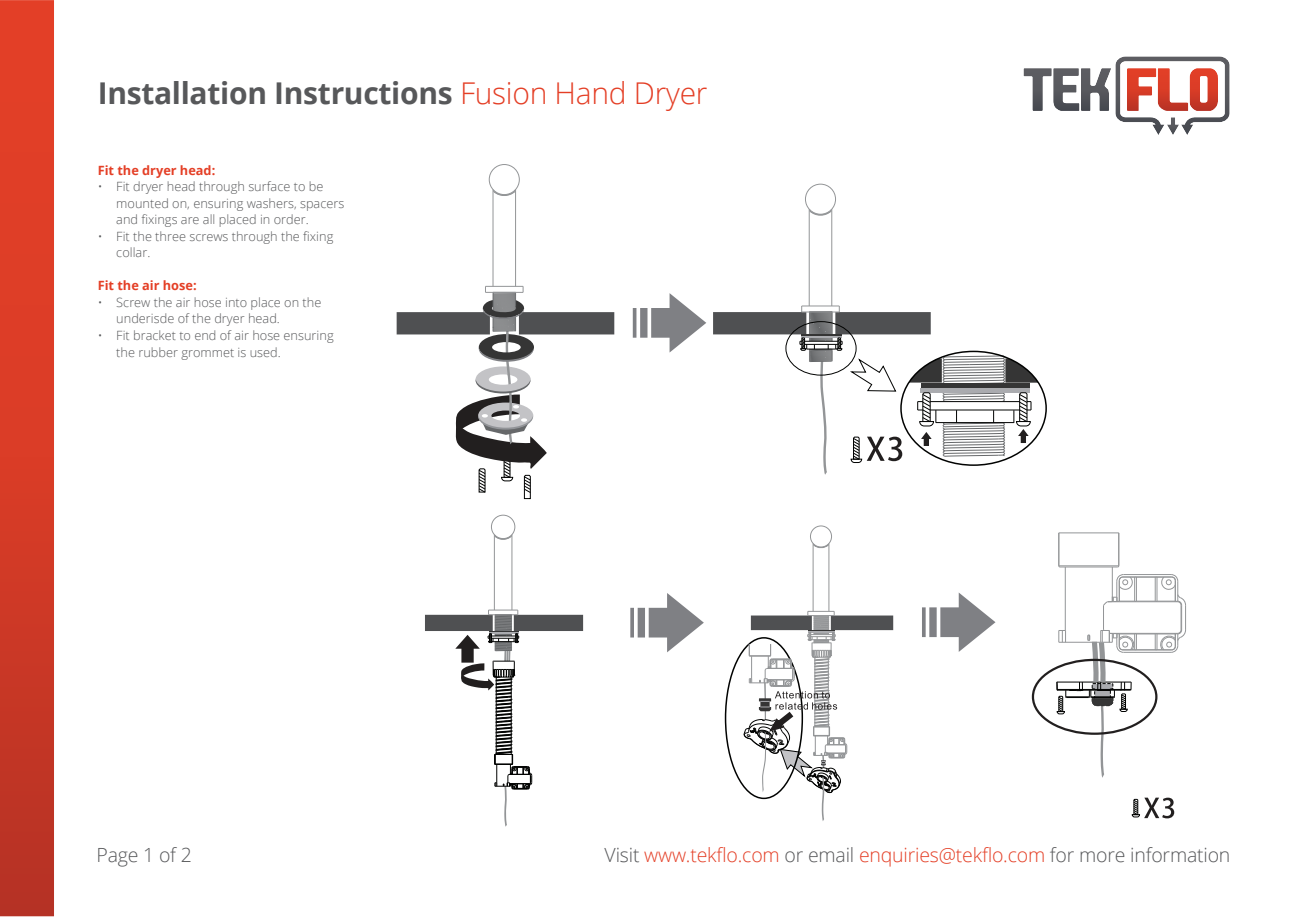
<style>
.page{position:relative;width:1289px;height:919px;background:#fff}
.page>*{position:absolute;margin:0;border:0;box-sizing:border-box;transform-origin:0 0}
.t1{font:700 30px "Open Sans";letter-spacing:-.01em;color:#57585a}
.t2{font:300 19.5px "Open Sans";letter-spacing:-.01em;color:#e43f26}
.t3{font:300 19.5px "Open Sans";letter-spacing:-.01em;color:#57585a}
.t4{font:300 12.75px/16.5px "Open Sans";color:#57585a}
.t5{font:700 12.75px "Open Sans";color:#e43f26}
.s1{font-weight:300;color:#e43f26}
.s2{color:#57585a}
</style>
<div class="page">
<img style="left:0;top:0;width:54px;height:916px">
<img style="left:1023px;top:68px;width:28px;height:43px">
<img style="left:1053px;top:68px;width:58px;height:43px">
<img style="left:1115px;top:56px;width:114px;height:79px">
<hr style="left:1058px;top:533px;width:1px;height:32px;background:#939597">
<hr style="left:1118px;top:533px;width:1px;height:32px;background:#939597">
<hr style="left:1058px;top:532px;width:60px;height:1px;background:#939597">
<svg style="left:1056px;top:565px;width:130px;height:212px"></svg>
<svg style="left:1131px;top:797px;width:43px;height:21px"></svg>
<div style="left:1031px;top:658px;width:126px;height:76px;border:2px solid #221f1f;border-radius:50%"></div>
<div style="left:810px;top:525px;width:21px;height:22px;border:1px solid #939597;border-radius:50%"></div>
<svg style="left:813px;top:544px;width:15px;height:4px"></svg>
<hr style="left:812px;top:543px;width:1px;height:68px;background:#939597">
<hr style="left:828px;top:543px;width:1px;height:68px;background:#939597">
<svg style="left:743px;top:611px;width:150px;height:210px"></svg>
<div style="left:491px;top:515px;width:24px;height:23px;border:1px solid #939597;border-radius:50%"></div>
<svg style="left:495px;top:535px;width:16px;height:5px"></svg>
<hr style="left:494px;top:534px;width:1px;height:76px;background:#939597">
<hr style="left:511px;top:534px;width:1px;height:76px;background:#939597">
<svg style="left:425px;top:610px;width:158px;height:216px"></svg>
<hr style="left:488px;top:614px;width:30px;height:1px;background:#939597">
<hr style="left:488px;top:609px;width:30px;height:1px;background:#939597">
<div style="left:805px;top:184px;width:30px;height:30px;border:1px solid #939597;border-radius:50%"></div>
<svg style="left:809px;top:209px;width:22px;height:7px"></svg>
<hr style="left:808px;top:209px;width:1px;height:97px;background:#939597">
<hr style="left:831px;top:209px;width:1px;height:97px;background:#939597">
<svg style="left:713px;top:306px;width:324px;height:168px"></svg>
<hr style="left:801px;top:311px;width:38px;height:1px;background:#939597">
<hr style="left:801px;top:305px;width:38px;height:1px;background:#939597">
<svg style="left:632px;top:293px;width:74px;height:59px"></svg>
<div style="left:489px;top:164px;width:30px;height:31px;border:1px solid #939597;border-radius:50%"></div>
<svg style="left:493px;top:190px;width:22px;height:7px"></svg>
<hr style="left:492px;top:189px;width:1px;height:97px;background:#939597">
<hr style="left:515px;top:189px;width:1px;height:97px;background:#939597">
<svg style="left:396px;top:286px;width:218px;height:213px"></svg>
<svg style="left:630px;top:593px;width:73px;height:59px"></svg>
<svg style="left:922px;top:592px;width:73px;height:60px"></svg>
<h1 class="t1" style="left:98px;top:81px;width:611px">Installation Instructions <span class="s1">Fusion Hand Dryer</span></h1>
<p class="t5" style="left:98px;top:165px;width:119px">Fit the dryer head:</p>
<p class="t4" style="left:116px;top:180px;width:229px;text-indent:-19px">ï Fit dryer head through surface to be mounted on, ensuring washers, spacers and fixings are all placed in order.</p>
<p class="t4" style="left:116px;top:228px;width:218px;text-indent:-19px">• Fit the three screws through the fixing collar.</p>
<p class="t5" style="left:98px;top:281px;width:100px">Fit the air hose:</p>
<p class="t4" style="left:98px;top:294px;width:225px">• Screw the air hose into place on the</p>
<p class="t4" style="left:116px;top:310px;width:165px">underisde of the dryer head.</p>
<p class="t4" style="left:98px;top:328px;width:237px">ï Fit bracket to end of air hose ensuring</p>
<p class="t4" style="left:116px;top:343px;width:166px">the rubber grommet is used.</p>
<h2 class="t3" style="left:96px;top:846px;width:97px">Page 1 of 2</h2>
<h2 class="t2" style="left:604px;top:841px;width:627px"><span class="s2">Visit</span> www.tekflo.com <span class="s2">or email</span> enquiries@tekflo.com <span class="s2">for more information</span></h2>
</div>
